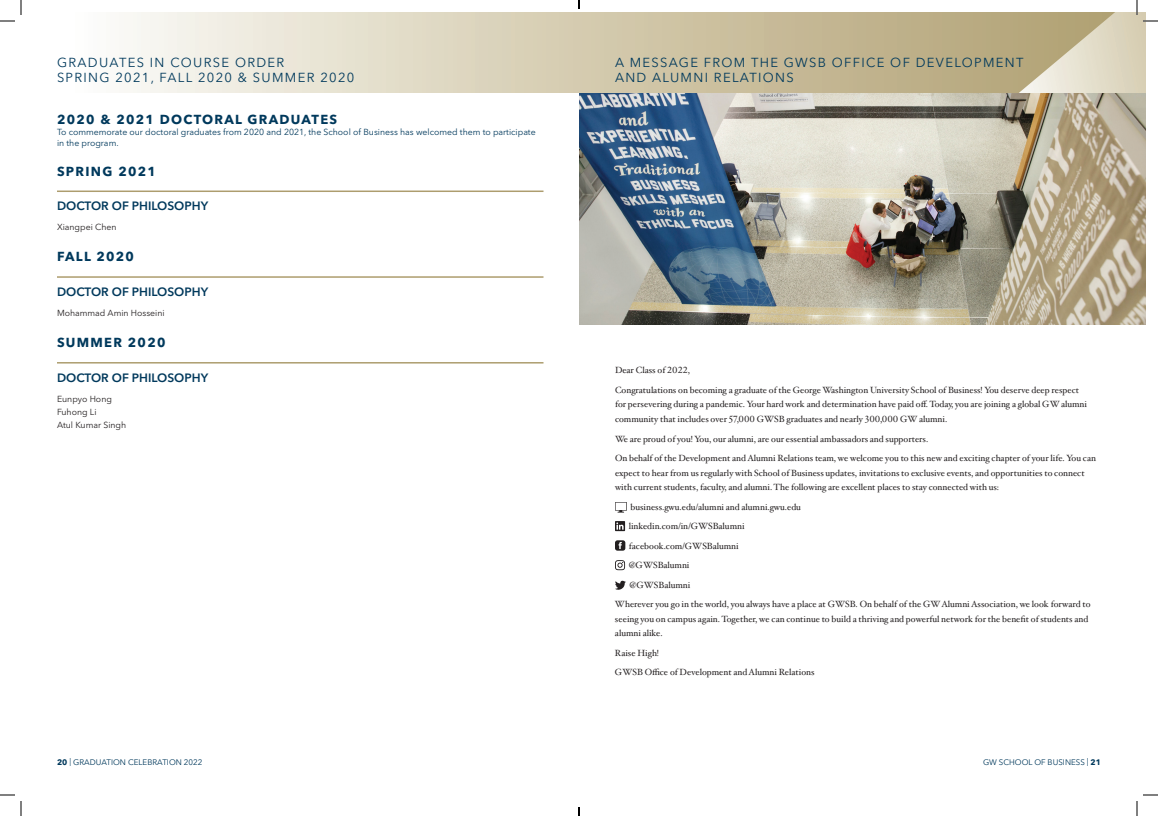
<style>
.page{position:relative;width:1158px;height:816px;background:#fff}
.page>*{position:absolute;margin:0;border:0;box-sizing:border-box;transform-origin:0 0}
.t1{font:13px/15.6px "Avenir Next LT Pro";letter-spacing:.1em;color:#00395c}
.t2{font:700 13px "Avenir Next LT Pro";letter-spacing:.1em;color:#00395c}
.t3{font:600 12px "Avenir Next LT Pro";color:#00395c}
.t4{font:9px/19.5px "Hoefler Txt";color:#231f20}
.t5{font:8.8px/11px "Avenir Next LT Pro";color:#00395c}
.t6{font:8.8px/13.2px "Avenir Next LT Pro";color:#231f20}
.t7{font:8px "Avenir Next LT Pro";color:#00395c}
.s1{font-weight:700}
</style>
<div class="page">
<svg style="left:124px;top:12px;width:895px;height:81px;background:#d6cdb3"></svg>
<svg style="left:615px;top:502px;width:12px;height:11px"></svg>
<svg style="left:615px;top:521px;width:10px;height:10px"></svg>
<svg style="left:615px;top:540px;width:10px;height:11px"></svg>
<svg style="left:615px;top:560px;width:10px;height:10px"></svg>
<svg style="left:615px;top:580px;width:11px;height:10px"></svg>
<img style="left:579px;top:93px;width:567px;height:232px">
<hr style="left:57px;top:191px;width:487px;height:1px;background:#ad9d6e">
<hr style="left:57px;top:276px;width:487px;height:2px;background:#ad9d6e">
<hr style="left:57px;top:362px;width:487px;height:2px;background:#ad9d6e">
<svg style="left:0;top:0;width:22px;height:22px"></svg>
<svg style="left:0;top:794px;width:22px;height:22px"></svg>
<svg style="left:1019px;top:0;width:139px;height:93px"></svg>
<svg style="left:1136px;top:794px;width:22px;height:22px"></svg>
<svg style="left:578px;top:0;width:2px;height:9px"></svg>
<svg style="left:578px;top:807px;width:2px;height:9px"></svg>
<h1 class="t1" style="left:57px;top:55px;width:299px">GRADUATES IN COURSE ORDER<br>SPRING 2021, FALL 2020 &amp; SUMMER 2020</h1>
<h1 class="t2" style="left:57px;top:112px;width:282px">2020 &amp; 2021 DOCTORAL GRADUATES</h1>
<p class="t5" style="left:57px;top:127px;width:480px">To commemorate our doctoral graduates from 2020 and 2021, the School of Business has welcomed them to participate in the program.</p>
<h1 class="t2" style="left:57px;top:163px;width:100px">SPRING 2021</h1>
<h2 class="t3" style="left:57px;top:199px;width:153px">DOCTOR OF PHILOSOPHY</h2>
<p class="t6" style="left:57px;top:220px;width:61px">Xiangpei Chen</p>
<h1 class="t2" style="left:57px;top:249px;width:78px">FALL 2020</h1>
<h2 class="t3" style="left:57px;top:284px;width:153px">DOCTOR OF PHILOSOPHY</h2>
<p class="t6" style="left:57px;top:306px;width:109px">Mohammad Amin Hosseini</p>
<h1 class="t2" style="left:57px;top:335px;width:110px">SUMMER 2020</h1>
<h2 class="t3" style="left:57px;top:370px;width:153px">DOCTOR OF PHILOSOPHY</h2>
<p class="t6" style="left:57px;top:392px;width:71px">Eunpyo Hong<br>Fuhong Li<br>Atul Kumar Singh</p>
<h1 class="t1" style="left:615px;top:55px;width:410px">A MESSAGE FROM THE GWSB OFFICE OF DEVELOPMENT<br>AND ALUMNI RELATIONS</h1>
<p class="t4" style="left:615px;top:360px;width:466px">Dear Class of 2022,<br>Congratulations on becoming a graduate of the George Washington University School of Business! You deserve deep respect</p>
<p class="t4" style="left:615px;top:397px;width:474px;line-height:14.5px">for persevering during a pandemic. Your hard work and determination have paid off. Today, you are joining a global GW alumni community that includes over 57,000 GWSB graduates and nearly 300,000 GW alumni.</p>
<p class="t4" style="left:615px;top:428px;width:482px">We are proud of you! You, our alumni, are our essential ambassadors and supporters.<br>On behalf of the Development and Alumni Relations team, we welcome you to this new and exciting chapter of your life. You can</p>
<p class="t4" style="left:615px;top:465px;width:471px;line-height:14.5px">expect to hear from us regularly with School of Business updates, invitations to exclusive events, and opportunities to connect with current students, faculty, and alumni. The following are excellent places to stay connected with us:</p>
<p class="t4" style="left:631px;top:496px;width:172px">business.gwu.edu/alumni and alumni.gwu.edu</p>
<p class="t4" style="left:629px;top:516px;width:117px">linkedin.com/in/GWSBalumni</p>
<p class="t4" style="left:629px;top:536px;width:111px">facebook.com/GWSBalumni</p>
<p class="t4" style="left:629px;top:555px;width:62px">@GWSBalumni</p>
<p class="t4" style="left:630px;top:575px;width:62px">@GWSBalumni</p>
<p class="t4" style="left:615px;top:594px;width:477px">Wherever you go in the world, you always have a place at GWSB. On behalf of the GW Alumni Association, we look forward to</p>
<p class="t4" style="left:615px;top:611px;width:475px;line-height:14.5px">seeing you on campus again. Together, we can continue to build a thriving and powerful network for the benefit of students and alumni alike.</p>
<p class="t4" style="left:615px;top:643px;width:201px">Raise High!<br>GWSB Office of Development and Alumni Relations</p>
<p class="t7" style="left:57px;top:757px;width:147px"><span class="s1">20</span> | GRADUATION CELEBRATION 2022</p>
<p class="t7" style="left:983px;top:757px;width:119px">GW SCHOOL OF BUSINESS | <span class="s1">21</span></p>
</div>
